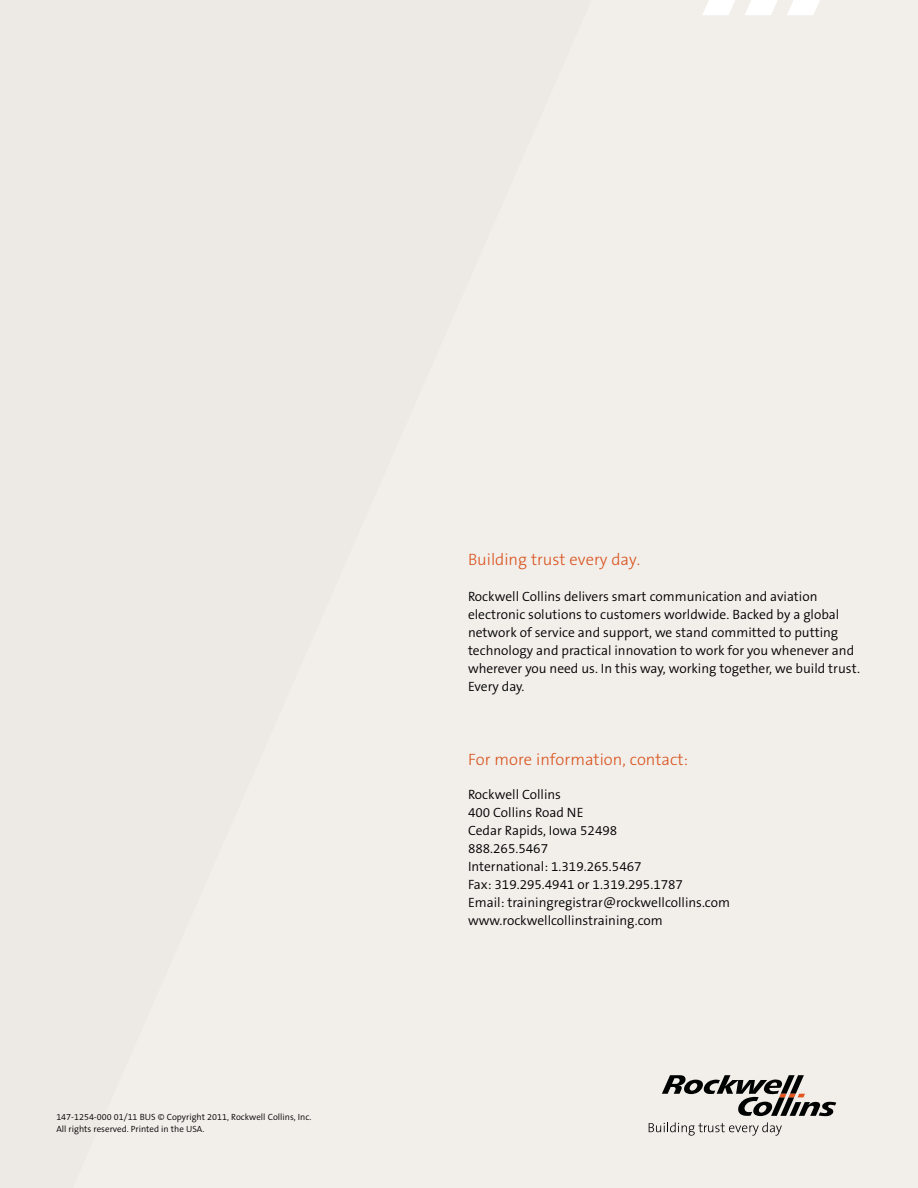
<style>
.page{position:relative;width:918px;height:1188px;background:#fff}
.page>*{position:absolute;margin:0;border:0;box-sizing:border-box;transform-origin:0 0}
.t1{font:300 16.5px "The Sans B3";color:#d9531e}
.t2{font:300 13.5px/18px "The Sans B4";color:#000}
.t3{font:300 9px/11.2px "The Sans B4";color:#000}
</style>
<div class="page">
<div style="left:0;top:0;width:917px;height:1188px;background:#f2efeb"></div>
<svg style="left:917px;top:0;width:1px;height:1188px"></svg>
<svg style="left:703px;top:0;width:32px;height:15px"></svg>
<svg style="left:745px;top:0;width:32px;height:15px"></svg>
<svg style="left:787px;top:0;width:33px;height:15px"></svg>
<svg style="left:649px;top:1122px;width:133px;height:14px"></svg>
<svg style="left:662px;top:1075px;width:174px;height:41px"></svg>
<p class="t3" style="left:56px;top:1112px;width:257px">147-1254-000 01/11 BUS © Copyright 2011, Rockwell Collins, Inc.<br>All rights reserved. Printed in the USA.</p>
<p class="t1" style="left:468px;top:551px;width:174px">Building trust every day.</p>
<p class="t2" style="left:468px;top:588px;width:393px">Rockwell Collins delivers smart communication and aviation electronic solutions to customers worldwide. Backed by a global network of service and support, we stand committed to putting technology and practical innovation to work for you whenever and wherever you need us. In this way, working together, we build trust.<br>Every day.</p>
<p class="t1" style="left:468px;top:750px;width:222px">For more information, contact:</p>
<p class="t2" style="left:468px;top:786px;width:263px">Rockwell Collins<br>400 Collins Road NE<br>Cedar Rapids, Iowa 52498<br>888.265.5467<br>International: 1.319.265.5467<br>Fax: 319.295.4941 or 1.319.295.1787<br>Email: trainingregistrar@rockwellcollins.com www.rockwellcollinstraining.com</p>
</div>
